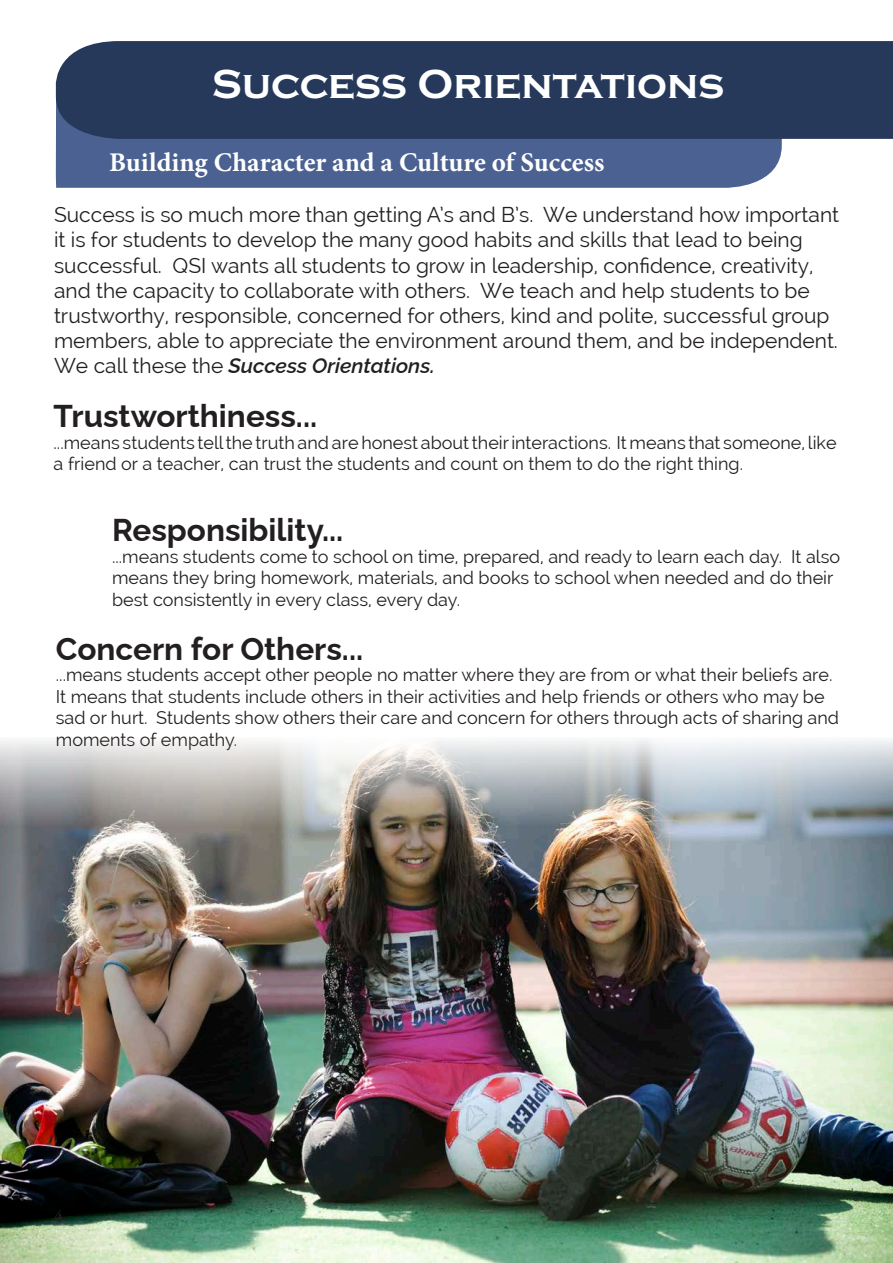
<style>
.page{position:relative;width:893px;height:1263px;background:#fff}
.page>*{position:absolute;margin:0;border:0;box-sizing:border-box;transform-origin:0 0}
.t1{font:700 42px "Copperplate";color:#fff}
.t2{font:100 31.5px "Raleway";color:#231f20}
.t3{font:700 27px "Minion Pro";color:#fff}
.t4{font:21px/25.2px "Raleway";color:#231f20}
.t5{font:18px/21.6px "Raleway";color:#231f20}
.t6{font:600 18px "Garamond Premr Pro";color:#231f20}
.s1{font-weight:100;font-style:italic}
</style>
<div class="page">
<div style="left:56px;top:139px;width:726px;height:49px;background:#4a6191"></div>
<div style="left:56px;top:41px;width:837px;height:98px;background:#26395a"></div>
<img style="left:0;top:740px;width:893px;height:523px">
<p class="t1" style="left:212px;top:61px;width:514px">Success Orientations</p>
<p class="t3" style="left:109px;top:143px;width:497px">Building Character and a Culture of Success</p>
<p class="t4" style="left:54px;top:202px;width:786px">Success is so much more than getting A’s and B’s. We understand how important it is for students to develop the many good habits and skills that lead to being successful. QSI wants all students to grow in leadership, confidence, creativity, and the capacity to collaborate with others. We teach and help students to be trustworthy, responsible, concerned for others, kind and polite, successful group members, able to appreciate the environment around them, and be independent.<br>We call these the <span class="s1">Success Orientations.</span></p>
<p class="t2" style="left:54px;top:391px;width:265px">Trustworthiness...</p>
<p class="t5" style="left:54px;top:431px;width:784px">...means students tell the truth and are honest about their interactions. It means that someone, like a friend or a teacher, can trust the students and count on them to do the right thing.</p>
<p class="t2" style="left:112px;top:505px;width:233px">Responsibility...</p>
<p class="t5" style="left:112px;top:546px;width:730px">...means students come to school on time, prepared, and ready to learn each day. It also means they bring homework, materials, and books to school when needed and do their best consistently in every class, every day.</p>
<p class="t2" style="left:56px;top:623px;width:309px">Concern for Others...</p>
<p class="t5" style="left:56px;top:664px;width:785px">...means students accept other people no matter where they are from or what their beliefs are.<br>It means that students include others in their activities and help friends or others who may be sad or hurt. Students show others their care and concern for others through acts of sharing and moments of empathy.</p>
<p class="t6" style="left:54px;top:1205px;width:10px">4</p>
</div>
